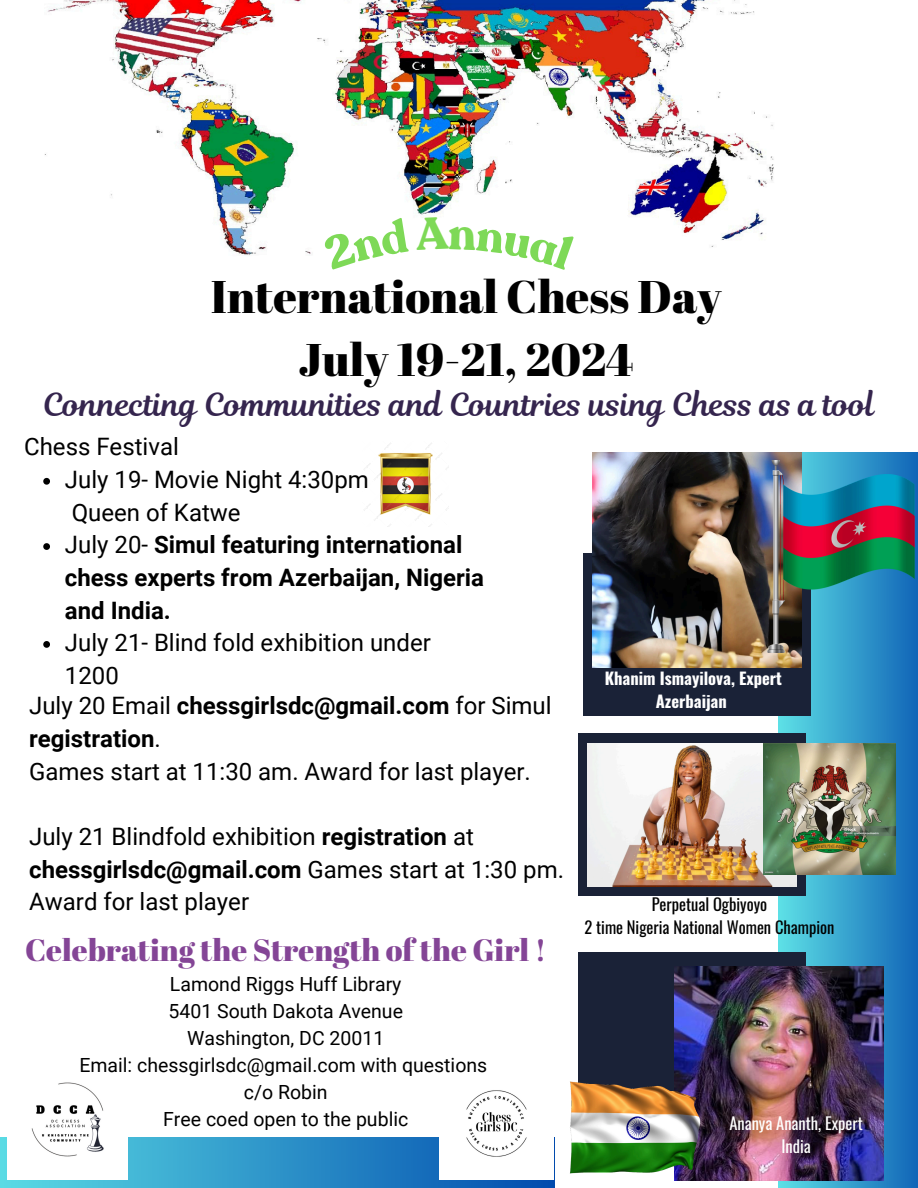
<style>
.page{position:relative;width:918px;height:1188px;background:#fff}
.page>*{position:absolute;margin:0;border:0;box-sizing:border-box;transform-origin:0 0}
.t1{font:45.75px/63px "Abril Fatface";color:#000;text-align:center}
.t2{font:31.5px "Magnolia Script";color:#35254e}
.t3{font:30.75px "Abril Fatface";color:#844596}
.t4{font:24px/32.7px "Roboto";color:#000}
.t5{font:700 24px/32.7px "Roboto";color:#000}
.t6{font:19.5px/27px "Roboto";color:#000;text-align:center}
.t7{font:16.5px/22.5px "Oswald";color:#000;text-align:center}
.t8{font:700 16.5px/22.5px "Oswald";color:#fff;text-align:center}
.t9{font:16.5px/22.5px "Oswald";color:#fff;text-align:center}
.s1{font-weight:400}
.s2{font-weight:700}
</style>
<div class="page">
<div style="left:778px;top:452px;width:140px;height:736px;background:linear-gradient(to right,#5edce3,#1166b7)"></div>
<div style="left:583px;top:553px;width:228px;height:163px;background:#1a2237"></div>
<img style="left:593px;top:452px;width:209px;height:215px">
<div style="left:578px;top:733px;width:228px;height:163px;background:#1a2237"></div>
<img style="left:587px;top:743px;width:210px;height:143px">
<div style="left:578px;top:952px;width:228px;height:163px;background:#1a2237"></div>
<img style="left:674px;top:967px;width:209px;height:213px">
<div style="left:0;top:1137px;width:554px;height:51px;background:linear-gradient(to right,#5adbe4,#014bad)"></div>
<img style="left:44px;top:0;width:730px;height:256px">
<img style="left:554px;top:1073px;width:165px;height:109px">
<img style="left:763px;top:743px;width:132px;height:132px">
<img style="left:764px;top:460px;width:154px;height:193px">
<img style="left:7px;top:1082px;width:121px;height:98px">
<img style="left:439px;top:1090px;width:115px;height:90px">
<img style="left:364px;top:443px;width:83px;height:84px">
<svg style="left:43px;top:478px;width:7px;height:7px"></svg>
<svg style="left:43px;top:543px;width:7px;height:7px"></svg>
<svg style="left:43px;top:641px;width:7px;height:7px"></svg>
<svg style="left:322px;top:217px;width:87px;height:39px"></svg>
<svg style="left:415px;top:216px;width:161px;height:40px"></svg>
<p class="t1" style="left:211px;top:264px;width:512px">International Chess Day<br>July 19-21, 2024</p>
<p class="t2" style="left:43px;top:383px;width:833px">Connecting Communities and Countries using Chess as a tool</p>
<p class="t4" style="left:24px;top:431px;width:156px">Chess Festival</p>
<p class="t4" style="left:65px;top:463px;width:305px">July 19- Movie Night 4:30pm</p>
<p class="t4" style="left:72px;top:496px;width:170px">Queen of Katwe</p>
<h6 class="t5" style="left:65px;top:529px;width:421px"><span class="s1">July 20-</span> Simul featuring international chess experts from Azerbaijan, Nigeria and India.</h6>
<h4 class="t4" style="left:65px;top:627px;width:367px">July 21- Blind fold exhibition under<br>1200</h4>
<h4 class="t4" style="left:29px;top:690px;width:524px">July 20 Email <span class="s2">chessgirlsdc@gmail.com</span> for Simul <span class="s2">registration</span>.<br>Games start at 11:30 am. Award for last player.</h4>
<p class="t4" style="left:29px;top:820px;width:536px">July 21 Blindfold exhibition <span class="s2">registration</span> at <span class="s2">chessgirlsdc@gmail.com</span> Games start at 1:30 pm.<br>Award for last player</p>
<p class="t3" style="left:25px;top:928px;width:523px">Celebrating the Strength of the Girl !</p>
<p class="t6" style="left:79px;top:971px;width:409px">Lamond Riggs Huff Library<br>5401 South Dakota Avenue<br>Washington, DC 20011<br>Email: chessgirlsdc@gmail.com with questions c/o Robin<br>Free coed open to the public</p>
<p class="t8" style="left:605px;top:667px;width:179px">Khanim Ismayilova, Expert<br>Azerbaijan</p>
<p class="t7" style="left:584px;top:893px;width:251px">Perpetual Ogbiyoyo<br>2 time Nigeria National Women Champion</p>
<p class="t9" style="left:729px;top:1111px;width:135px">Ananya Ananth, Expert<br>India</p>
</div>
